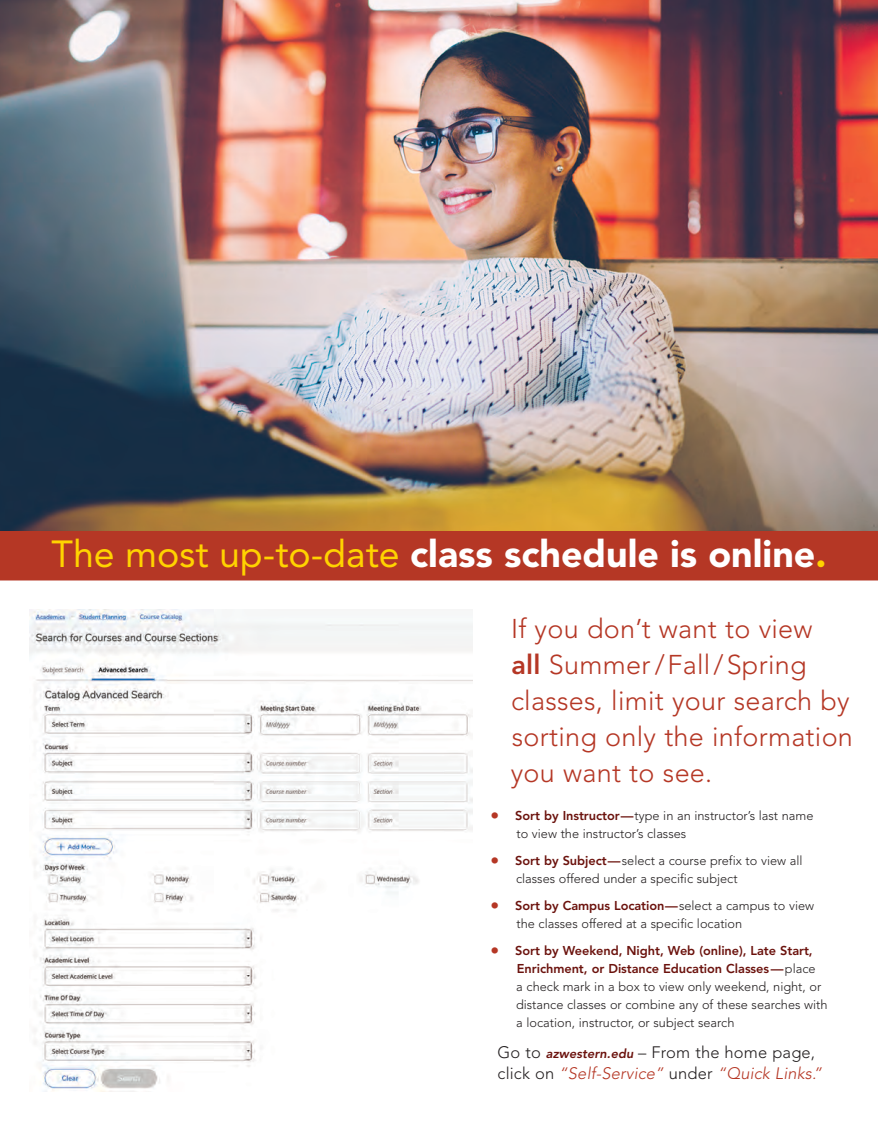
<style>
.page{position:relative;width:878px;height:1134px;background:#fff}
.page>*{position:absolute;margin:0;border:0;box-sizing:border-box;transform-origin:0 0}
.t1{font:900 37.5px "Avenir LT Std";color:#fff}
.The_STEPS_NEW{font:300 27px/36px "Avenir LT Std";letter-spacing:.01em;color:#b53725}
.The_STEPS_NEW-2{font:300 16.5px/21px "Avenir LT Std";letter-spacing:.01em;color:#231f20}
.Bulleted_body_text{font:300 12.75px/18px "Avenir LT Std";color:#231f20}
.s1{font-weight:400;color:#ffd300}
.s2{color:#ffd300}
.s3{font-weight:800}
.s4{font-family:"Adobe Garamond Pro";font-weight:400;font-size:22.5px;color:#b53725}
.s5{font-weight:800;color:#6b120d}
.s6{font-weight:800;font-style:italic;font-size:12.75px;color:#6b120d}
.s7{font-style:italic;color:#b53725}
</style>
<div class="page">
<img style="left:0;top:0;width:878px;height:531px">
<div style="left:0;top:531px;width:878px;height:49px;background:#b53725"></div>
<img style="left:30px;top:610px;width:442px;height:481px">
<p class="t1" style="left:51px;top:531px;width:776px"><span class="s1">The most up-to-date</span> class schedule is online<span class="s2">.</span></p>
<p class="The_STEPS_NEW" style="left:511px;top:611px;width:344px">If you don’t want to view<br><span class="s3">all</span> Summer /Fall/Spring classes, limit your search by sorting only the information you want to see.</p>
<p class="Bulleted_body_text" style="left:516px;top:807px;width:298px;text-indent:-26px"><span class="s4">•</span> <span class="s5">Sort by Instructor—</span>type in an instructor’s last name to view the instructor’s classes</p>
<p class="Bulleted_body_text" style="left:516px;top:852px;width:288px;text-indent:-26px"><span class="s4">•</span> <span class="s5">Sort by Subject—</span>select a course prefix to view all classes offered under a specific subject</p>
<p class="Bulleted_body_text" style="left:516px;top:897px;width:299px;text-indent:-26px"><span class="s4">•</span> <span class="s5">Sort by Campus Location—</span>select a campus to view the classes offered at a specific location</p>
<p class="Bulleted_body_text" style="left:516px;top:942px;width:313px;text-indent:-26px"><span class="s4">•</span> <span class="s5">Sort by Weekend, Night, Web (online), Late Start, Enrichment, or Distance Education Classes—</span>place<br>a check mark in a box to view only weekend, night, or distance classes or combine any of these searches with a location, instructor, or subject search</p>
<p class="The_STEPS_NEW-2" style="left:497px;top:1041px;width:326px">Go to <span class="s6">azwestern.edu</span> – From the home page, click on <span class="s7">“Self-Service”</span> under <span class="s7">“Quick Links.”</span></p>
</div>
